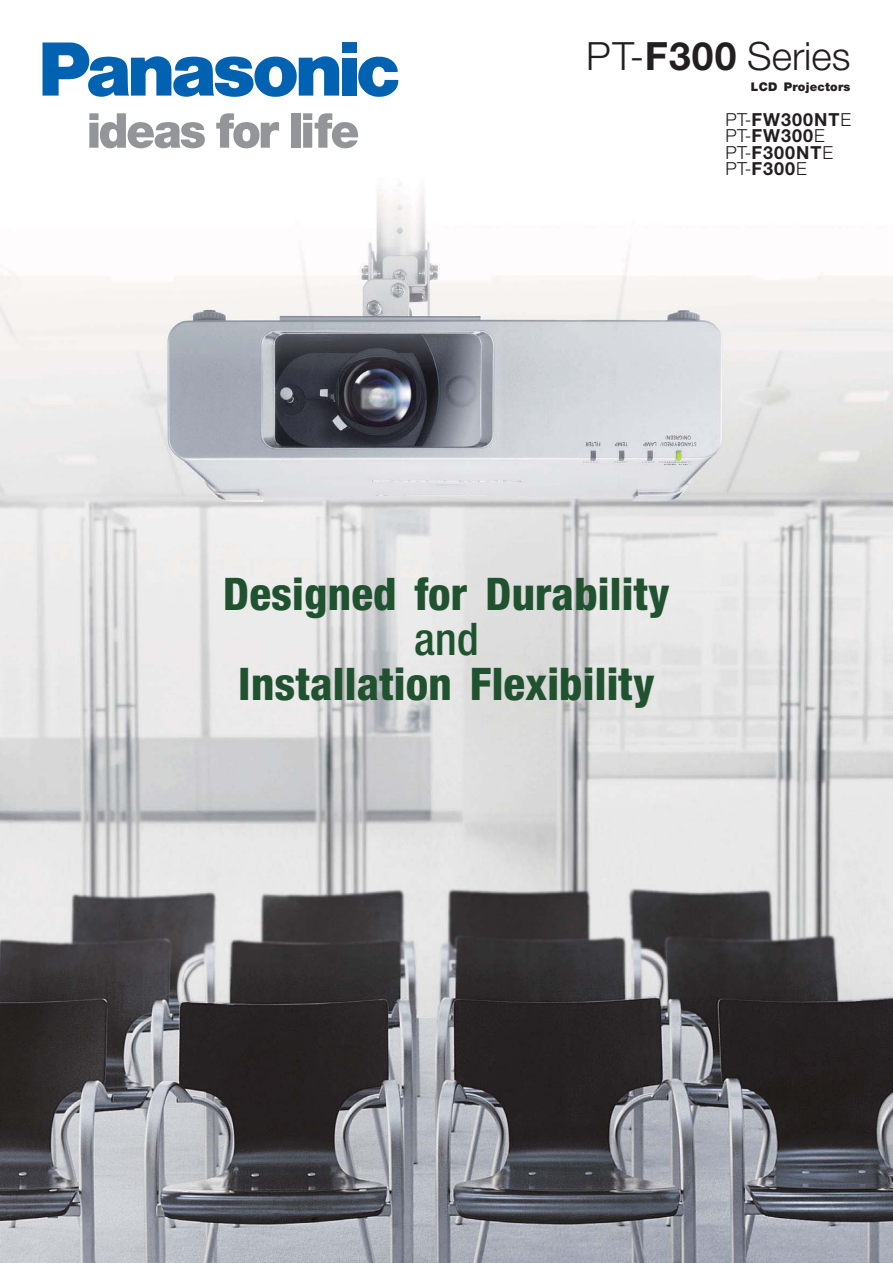
<style>
.page{position:relative;width:893px;height:1263px;background:#fff}
.page>*{position:absolute;margin:0;border:0;box-sizing:border-box;transform-origin:0 0}
.t1{font:800 condensed 45px "Helvetica Neue";letter-spacing:.005em;color:#205230}
.t2{font:500 condensed 45px "Helvetica Neue";color:#205230}
.t3{font:300 39px "Helvetica Neue";color:#231f20}
.t4{font:700 18px/16.5px "Helvetica Neue";letter-spacing:.055em;color:#231f20}
.t5{font:900 12px "Helvetica Neue";letter-spacing:.02em;color:#231f20}
.s1{font-weight:700}
.s2{font-weight:300}
</style>
<div class="page">
<img style="left:0;top:42px;width:893px;height:1221px">
<svg style="left:89px;top:113px;width:116px;height:35px"></svg>
<svg style="left:216px;top:113px;width:63px;height:35px"></svg>
<div style="left:291px;top:113px;width:9px;height:35px;background:#939598"></div>
<svg style="left:303px;top:113px;width:55px;height:35px"></svg>
<svg style="left:43px;top:43px;width:296px;height:54px"></svg>
<div style="left:342px;top:58px;width:14px;height:38px;background:#0062b0"></div>
<div style="left:342px;top:43px;width:14px;height:10px;background:#0062b0"></div>
<svg style="left:358px;top:56px;width:40px;height:41px"></svg>
<p class="t3" style="left:586px;top:42px;width:266px">PT-<span class="s1">F300</span> Series</p>
<p class="t5" style="left:751px;top:82px;width:101px">LCD Projectors</p>
<p class="t4" style="left:725px;top:113px;width:127px"><span class="s2">PT-</span>FW300NT<span class="s2">E<br>PT-</span>FW300<span class="s2">E<br>PT-</span>F300NT<span class="s2">E<br>PT-</span>F300<span class="s2">E</span></p>
<p class="t1" style="left:223px;top:578px;width:448px">Designed for Durability</p>
<p class="t2" style="left:414px;top:623px;width:66px">and</p>
<p class="t1" style="left:238px;top:668px;width:418px">Installation Flexibility</p>
</div>
